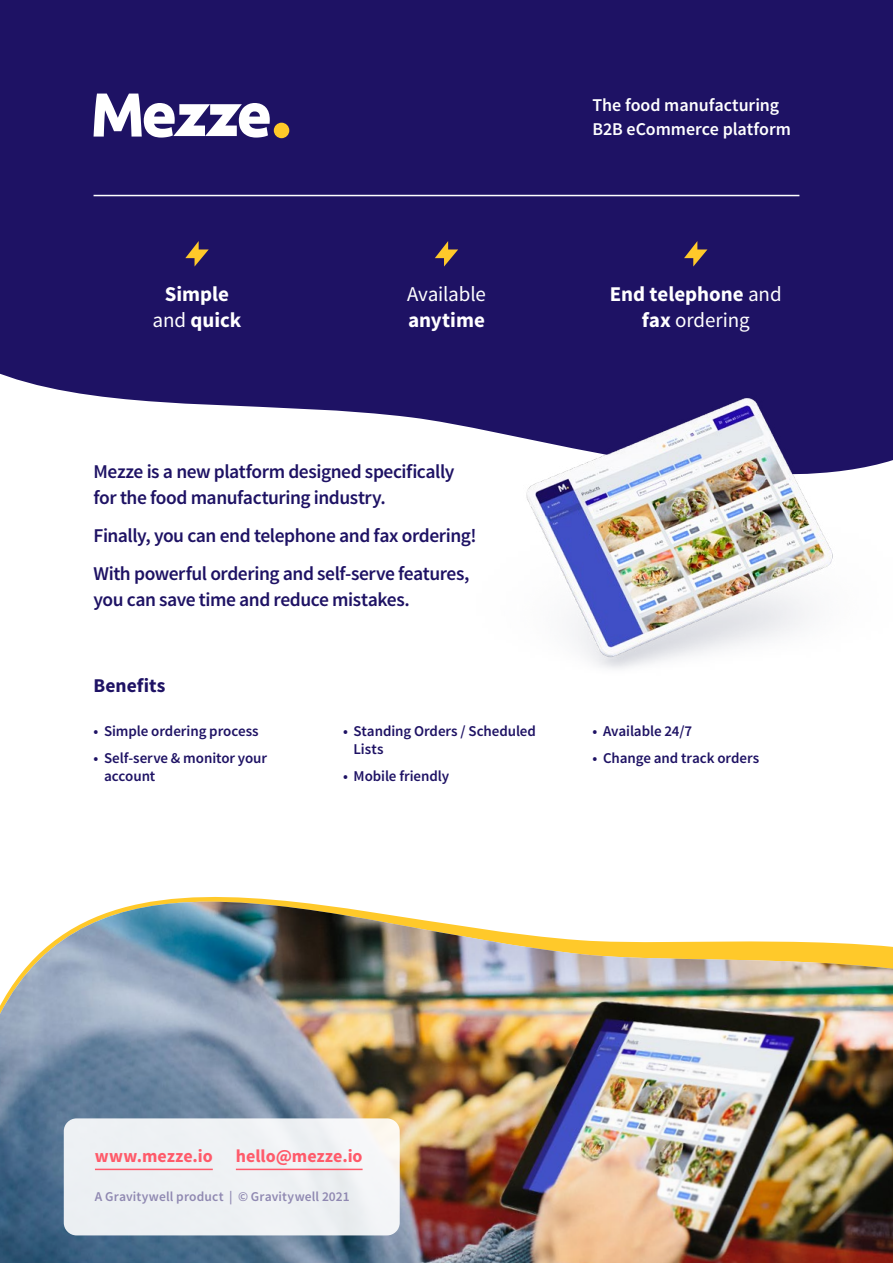
<style>
.page{position:relative;width:893px;height:1263px;background:#fff}
.page>*{position:absolute;margin:0;border:0;box-sizing:border-box;transform-origin:0 0}
.t1{font:700 21px/25.5px "Source Sans Pro";color:#fff;text-align:center}
.t2{font:21px "Source Sans Pro";letter-spacing:-.01em;color:#fff}
.t3{font:600 19.5px/25.5px "Source Sans Pro";letter-spacing:-.025em;color:#1e1264}
.t4{font:700 19.5px "Source Sans Pro";color:#1e1264}
.t5{font:600 18px/24px "Source Sans Pro";letter-spacing:-.005em;color:#fff}
.t6{font:700 18px "Source Sans Pro";color:#ff5a6a}
.t7{font:600 15px/18px "Source Sans Pro";letter-spacing:-.005em;color:#1e1264}
.t8{font:600 13.5px "Source Sans Pro";letter-spacing:.01em;color:#8f88b1}
.s1{font-weight:400}
</style>
<div class="page">
<div style="left:0;top:196px;width:893px;height:226px;background:#1e1264"></div>
<div style="left:0;top:0;width:893px;height:196px;background:#1e1264"></div>
<svg style="left:94px;top:94px;width:176px;height:44px"></svg>
<div style="left:274px;top:123px;width:15px;height:15px;background:#ffc929;border-radius:50%"></div>
<hr style="left:94px;top:195px;width:705px;height:1px;background:#fff">
<img style="left:0;top:896px;width:893px;height:367px">
<img style="left:0;top:902px;width:893px;height:112px">
<div style="left:64px;top:1118px;width:336px;height:117px;background:#eef1f4;border-radius:13px"></div>
<svg style="left:185px;top:241px;width:24px;height:26px"></svg>
<svg style="left:435px;top:241px;width:23px;height:26px"></svg>
<svg style="left:684px;top:241px;width:23px;height:26px"></svg>
<img style="left:439px;top:371px;width:454px;height:298px">
<hr style="left:95px;top:1169px;width:118px;height:1px;background:#ff5a6a">
<hr style="left:236px;top:1169px;width:127px;height:1px;background:#ff5a6a">
<p class="t5" style="left:592px;top:93px;width:200px">The food manufacturing<br>B2B eCommerce platform</p>
<p class="t1" style="left:153px;top:282px;width:90px">Simple <span class="s1">and</span> quick</p>
<p class="t2" style="left:407px;top:281px;width:80px">Available</p>
<p class="t1" style="left:408px;top:308px;width:78px">anytime</p>
<p class="t3" style="left:94px;top:459px;width:362px">Mezze is a new platform designed specifically for the food manufacturing industry.</p>
<p class="t3" style="left:94px;top:517px;width:384px;line-height:38.2px">Finally, you can end telephone and fax ordering!<br>With powerful ordering and self-serve features,</p>
<p class="t3" style="left:94px;top:587px;width:318px">you can save time and reduce mistakes.</p>
<p class="t4" style="left:94px;top:673px;width:73px">Benefits</p>
<p class="t7" style="left:94px;top:723px;width:167px">• Simple ordering process</p>
<p class="t7" style="left:104px;top:749px;width:164px;text-indent:-11px">• Self-serve &amp; monitor your account</p>
<p class="t7" style="left:354px;top:723px;width:184px;text-indent:-11px">• Standing Orders / Scheduled<br>Lists</p>
<p class="t7" style="left:343px;top:767px;width:108px">• Mobile friendly</p>
<p class="t1" style="left:610px;top:282px;width:173px">End telephone <span class="s1">and </span>fax <span class="s1">ordering</span></p>
<p class="t7" style="left:592px;top:723px;width:101px">• Available 24/7</p>
<p class="t7" style="left:592px;top:749px;width:168px">• Change and track orders</p>
<p class="t6" style="left:95px;top:1145px;width:119px">www.mezze.io</p>
<p class="t6" style="left:236px;top:1145px;width:128px">hello@mezze.io</p>
<p class="t8" style="left:95px;top:1188px;width:256px">A Gravitywell product | © Gravitywell 2021</p>
</div>
